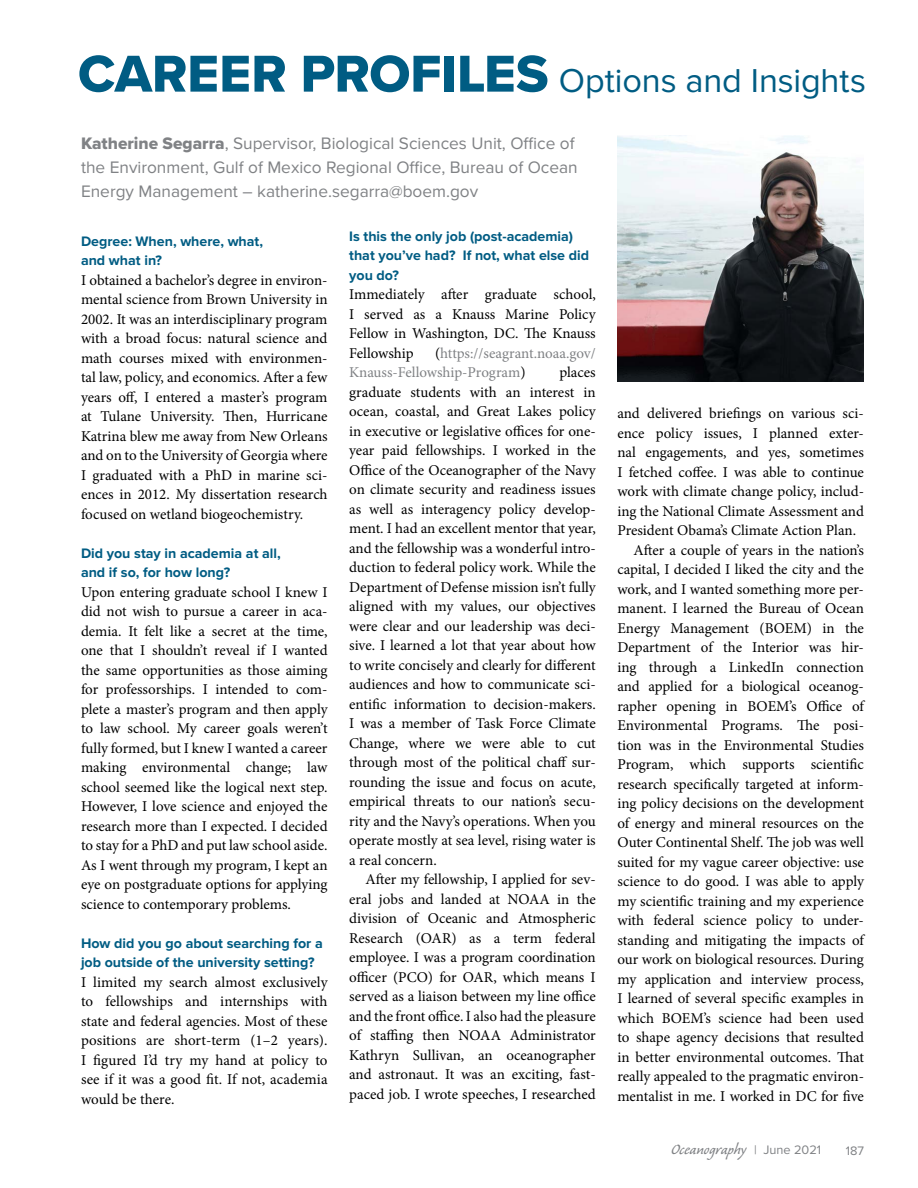
<style>
.page{position:relative;width:918px;height:1188px;background:#fff}
.page>*{position:absolute;margin:0;border:0;box-sizing:border-box;transform-origin:0 0}
.t1{font:34.35px "Proxima Nova";letter-spacing:-.005em;color:#005c83}
.t2{font:18.75px "Caliban Std";color:#808285}
.t3{font:17.25px/24px "Proxima Nova";color:#808285}
.t4{font:15px/19.5px "Minion Pro";color:#000;text-align:justify}
.t5{font:15px/19.5px "Minion Pro";letter-spacing:-.005em;color:#808285}
.t6{font:700 14.25px/19.5px "Proxima Nova";color:#005c83}
.t7{font:12.75px "Proxima Nova";color:#808285}
.s1{font-family:"Proxima Nova Extrabld";font-size:53.7px}
.s2{font-family:"Proxima Nova Extrabld"}
.s3{color:#000}
.s4{font-family:"Proxima Nova";font-size:12.75px}
</style>
<div class="page">
<img style="left:617px;top:135px;width:247px;height:247px">
<h1 class="t1" style="left:78px;top:60px;width:790px"><span class="s1">CAREER PROFILES</span> Options and Insights</h1>
<p class="t3" style="left:81px;top:131px;width:498px"><span class="s2">Katherine Segarra</span>, Supervisor, Biological Sciences Unit, Office of the Environment, Gulf of Mexico Regional Office, Bureau of Ocean<br>Energy Management – katherine.segarra@boem.gov</p>
<p class="t6" style="left:81px;top:231px;width:184px">Degree: When, where, what, and what in?</p>
<p class="t4" style="left:81px;top:270px;width:248px">I obtained a bachelor’s degree in environ&shy;mental science from Brown University in 2002. It was an interdisciplinary program with a broad focus: natural science and math courses mixed with environmen&shy;tal law, policy, and economics. After a few years off, I entered a master’s program at Tulane University. Then, Hurricane Katrina blew me away from New Orleans and on to the University of Georgia where I graduated with a PhD in marine sci&shy;ences in 2012. My dissertation research focused on wetland biogeochemistry.</p>
<p class="t6" style="left:81px;top:543px;width:201px">Did you stay in academia at all, and if so, for how long?</p>
<p class="t4" style="left:81px;top:582px;width:248px">Upon entering graduate school I knew I did not wish to pursue a career in aca&shy;demia. It felt like a secret at the time, one that I shouldn’t reveal if I wanted the same opportunities as those aiming for professorships. I intended to com&shy;plete a master’s program and then apply to law school. My career goals weren’t fully formed, but I knew I wanted a career making environmental change; law school seemed like the logical next step.<br>However, I love science and enjoyed the research more than I expected. I decided to stay for a PhD and put law school aside.<br>As I went through my program, I kept an eye on postgraduate options for applying science to contemporary problems.</p>
<p class="t6" style="left:81px;top:933px;width:243px">How did you go about searching for a job outside of the university setting?</p>
<p class="t4" style="left:81px;top:972px;width:248px">I limited my search almost exclusively to fellowships and internships with state and federal agencies. Most of these positions are short-term (1–2 years).<br>I figured I’d try my hand at policy to see if it was a good fit. If not, academia would be there.</p>
<p class="t6" style="left:349px;top:227px;width:241px">Is this the only job (post-academia) that you’ve had? If not, what else did you do?</p>
<p class="t4" style="left:349px;top:285px;width:248px">Immediately after graduate school, I served as a Knauss Marine Policy Fellow in Washington, DC. The Knauss Fellowship</p>
<p class="t5" style="left:349px;top:343px;width:248px;text-indent:86px"><span class="s3">(</span>https://seagrant.noaa.gov/<br>Knauss-Fellowship-Program<span class="s3">)</span></p>
<p class="t4" style="left:349px;top:363px;width:248px;text-indent:210px">places graduate students with an interest in ocean, coastal, and Great Lakes policy in executive or legislative offices for one&shy;year paid fellowships. I worked in the Office of the Oceanographer of the Navy on climate security and readiness issues as well as interagency policy develop&shy;ment. I had an excellent mentor that year, and the fellowship was a wonderful intro&shy;duction to federal policy work. While the Department of Defense mission isn’t fully aligned with my values, our objectives were clear and our leadership was deci&shy;sive. I learned a lot that year about how to write concisely and clearly for different audiences and how to communicate sci&shy;entific information to decision-makers.<br>I was a member of Task Force Climate Change, where we were able to cut through most of the political chaff sur&shy;rounding the issue and focus on acute, empirical threats to our nation’s secu&shy;rity and the Navy’s operations. When you operate mostly at sea level, rising water is a real concern.</p>
<p class="t4" style="left:349px;top:870px;width:248px;text-indent:16px">After my fellowship, I applied for sev&shy;eral jobs and landed at NOAA in the division of Oceanic and Atmospheric Research (OAR) as a term federal employee. I was a program coordination officer (PCO) for OAR, which means I served as a liaison between my line office and the front office. I also had the pleasure of staffing then NOAA Administrator Kathryn Sullivan, an oceanographer and astronaut. It was an exciting, fast&shy;paced job. I wrote speeches, I researched</p>
<p class="t4" style="left:617px;top:404px;width:248px">and delivered briefings on various sci-</p>
<p class="t4" style="left:617px;top:423px;width:248px">ence policy issues, I planned exter-</p>
<p class="t4" style="left:617px;top:443px;width:248px">nal engagements, and yes, sometimes</p>
<p class="t4" style="left:617px;top:462px;width:248px">I fetched coffee. I was able to continue</p>
<p class="t4" style="left:617px;top:482px;width:248px">work with climate change policy, includ-</p>
<p class="t4" style="left:617px;top:501px;width:248px">ing the National Climate Assessment and</p>
<p class="t4" style="left:617px;top:521px;width:240px">President Obama’s Climate Action Plan.</p>
<p class="t4" style="left:634px;top:540px;width:232px">After a couple of years in the nation’s</p>
<p class="t4" style="left:617px;top:560px;width:248px">capital, I decided I liked the city and the</p>
<p class="t4" style="left:617px;top:579px;width:248px">work, and I wanted something more per-</p>
<p class="t4" style="left:617px;top:599px;width:248px">manent. I learned the Bureau of Ocean</p>
<p class="t4" style="left:617px;top:618px;width:248px">Energy Management (BOEM) in the</p>
<p class="t4" style="left:617px;top:638px;width:248px">Department of the Interior was hir-</p>
<p class="t4" style="left:617px;top:657px;width:248px">ing through a LinkedIn connection</p>
<p class="t4" style="left:617px;top:677px;width:248px">and applied for a biological oceanog-</p>
<p class="t4" style="left:617px;top:696px;width:248px">rapher opening in BOEM’s Office of</p>
<p class="t4" style="left:617px;top:716px;width:248px">Environmental Programs. The posi-</p>
<p class="t4" style="left:617px;top:735px;width:248px">tion was in the Environmental Studies</p>
<p class="t4" style="left:617px;top:755px;width:248px">Program, which supports scientific</p>
<p class="t4" style="left:617px;top:774px;width:248px">research specifically targeted at inform-</p>
<p class="t4" style="left:617px;top:794px;width:248px">ing policy decisions on the development</p>
<p class="t4" style="left:617px;top:813px;width:248px">of energy and mineral resources on the</p>
<p class="t4" style="left:617px;top:833px;width:248px">Outer Continental Shelf. The job was well</p>
<p class="t4" style="left:617px;top:852px;width:248px">suited for my vague career objective: use</p>
<p class="t4" style="left:617px;top:872px;width:248px">science to do good. I was able to apply</p>
<p class="t4" style="left:617px;top:891px;width:248px">my scientific training and my experience</p>
<p class="t4" style="left:617px;top:911px;width:248px">with federal science policy to under-</p>
<p class="t4" style="left:617px;top:930px;width:248px">standing and mitigating the impacts of</p>
<p class="t4" style="left:617px;top:950px;width:248px">our work on biological resources. During</p>
<p class="t4" style="left:617px;top:969px;width:248px">my application and interview process,</p>
<p class="t4" style="left:617px;top:989px;width:248px">I learned of several specific examples in</p>
<p class="t4" style="left:617px;top:1008px;width:248px">which BOEM’s science had been used</p>
<p class="t4" style="left:617px;top:1028px;width:248px">to shape agency decisions that resulted</p>
<p class="t4" style="left:617px;top:1047px;width:248px">in better environmental outcomes. That</p>
<p class="t4" style="left:617px;top:1067px;width:248px">really appealed to the pragmatic environ-</p>
<p class="t4" style="left:617px;top:1086px;width:248px">mentalist in me. I worked in DC for five</p>
<p class="t2" style="left:671px;top:1140px;width:152px">Oceanography <span class="s4">| June 2021</span></p>
<p class="t7" style="left:846px;top:1143px;width:20px">187</p>
</div>
